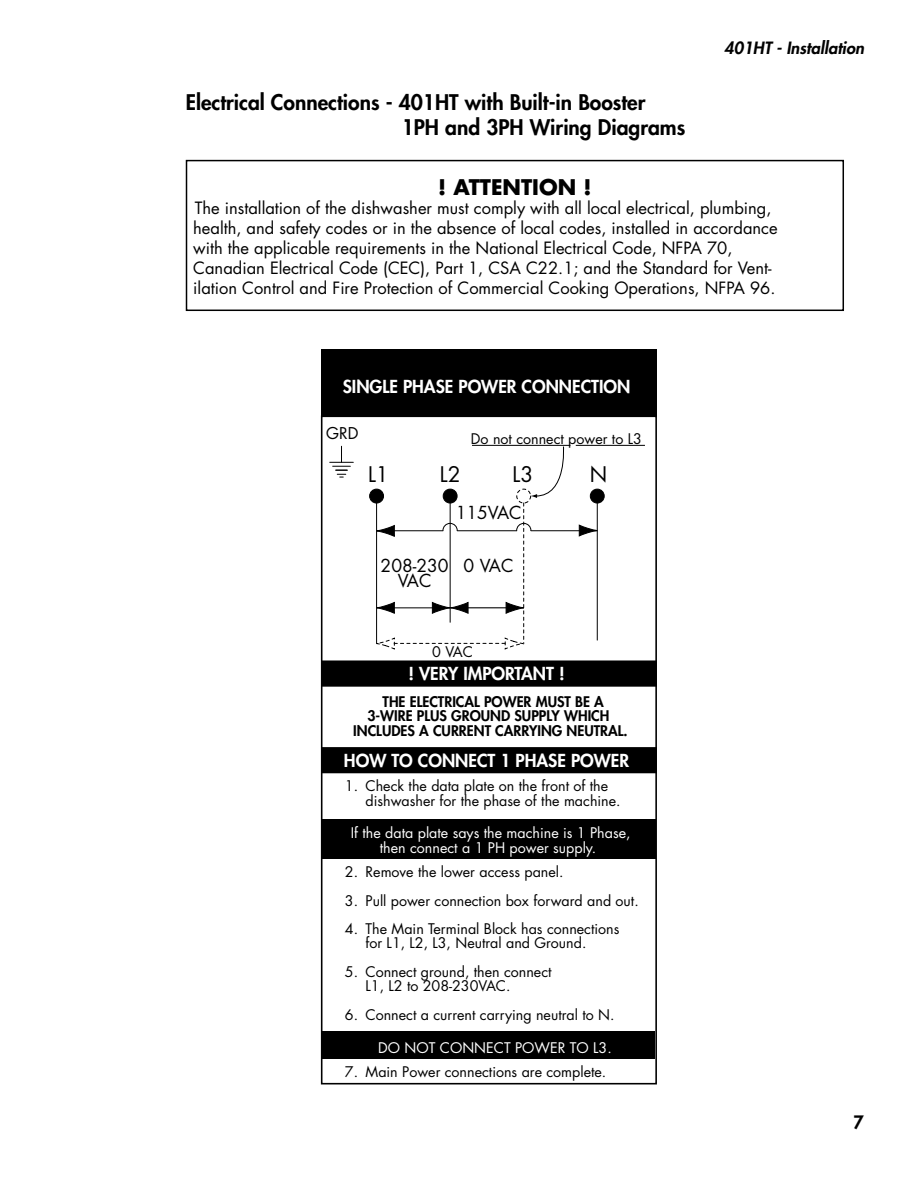
<style>
.page{position:relative;width:918px;height:1188px;background:#fff}
.page>*{position:absolute;margin:0;border:0;box-sizing:border-box;transform-origin:0 0}
.Section_Heading{font:800 21px/25.2px "Futura Std";color:#000}
.t1{font:700 21px "Futura Std";color:#000}
.t2{font:21px "Futura Std";color:#000}
.t3{font:800 18px "Futura Std";color:#000}
.t4{font:800 17.4px "Futura Std";color:#fff}
.t5{font:17.4px/15.9px "Futura Std";color:#000;text-align:center}
.Numbered_list{font:16.5px/19.8px "Futura Std";color:#000}
.Top_right_navigation{font:italic 800 16.5px "Futura Std";color:#000}
.t6{font:15.9px "Futura Std";color:#000}
.t7{font:14.25px/14.2px "Futura Std";color:#000}
.t8{font:14.25px/14.2px "Futura Std";color:#fff;text-align:center}
.t9{font:800 14.25px/14.2px "Futura Std";color:#000;text-align:center}
</style>
<div class="page">
<div style="left:369px;top:489px;width:15px;height:14px;border:1px solid #000;border-radius:50%"></div>
<hr style="left:597px;top:496px;width:1px;height:144px;background:#000">
<div style="left:590px;top:489px;width:14px;height:14px;background:#000;border-radius:50%"></div>
<div style="left:590px;top:489px;width:15px;height:14px;border:1px solid #000;border-radius:50%"></div>
<hr style="left:531px;top:530px;width:66px;height:1px;background:#000">
<svg style="left:330px;top:446px;width:23px;height:32px"></svg>
<svg style="left:578px;top:524px;width:20px;height:13px"></svg>
<div style="left:321px;top:416px;width:336px;height:668px;border:2px solid #000"></div>
<div style="left:321px;top:350px;width:336px;height:67px;background:#000"></div>
<svg style="left:370px;top:446px;width:197px;height:204px"></svg>
<hr style="left:576px;top:445px;width:69px;height:1px;background:#000">
<hr style="left:472px;top:445px;width:98px;height:1px;background:#000">
<div style="left:323px;top:749px;width:332px;height:23px;background:#000"></div>
<div style="left:322px;top:747px;width:335px;height:26px;border:3px solid #000"></div>
<div style="left:323px;top:662px;width:332px;height:23px;background:#000"></div>
<div style="left:322px;top:660px;width:335px;height:27px;border:3px solid #000"></div>
<div style="left:322px;top:819px;width:334px;height:40px;background:#000"></div>
<div style="left:321px;top:1031px;width:334px;height:28px;background:#000"></div>
<div style="left:186px;top:160px;width:658px;height:151px;border:2px solid #000"></div>
<p class="Section_Heading" style="left:402px;top:90px;width:285px;text-indent:-216px">Electrical Connections - 401HT with Built-in Booster<br>1PH and 3PH Wiring Diagrams</p>
<p class="Top_right_navigation" style="left:724px;top:37px;width:141px">401HT - Installation</p>
<p class="t1" style="left:438px;top:173px;width:155px">! ATTENTION !</p>
<p class="Numbered_list" style="left:193px;top:199px;width:586px">The installation of the dishwasher must comply with all local electrical, plumbing, health, and safety codes or in the absence of local codes, installed in accordance with the applicable requirements in the National Electrical Code, NFPA 70, Canadian Electrical Code (CEC), Part 1, CSA C22.1; and the Standard for Vent&shy;ilation Control and Fire Protection of Commercial Cooking Operations, NFPA 96.</p>
<p class="t4" style="left:343px;top:376px;width:289px">SINGLE PHASE POWER CONNECTION</p>
<p class="t7" style="left:471px;top:432px;width:172px">Do not connect power to L3</p>
<p class="t6" style="left:326px;top:423px;width:34px">GRD</p>
<p class="t2" style="left:368px;top:461px;width:22px">L1</p>
<p class="t2" style="left:440px;top:461px;width:22px">L2</p>
<p class="t2" style="left:513px;top:461px;width:22px">L3</p>
<p class="t2" style="left:590px;top:461px;width:19px">N</p>
<p class="t5" style="left:456px;top:505px;width:68px">115VAC</p>
<p class="t5" style="left:381px;top:557px;width:70px">208-230<br>VAC</p>
<p class="t5" style="left:464px;top:557px;width:51px">0 VAC</p>
<p class="t7" style="left:432px;top:645px;width:42px">0 VAC</p>
<p class="t4" style="left:408px;top:663px;width:158px">! VERY IMPORTANT !</p>
<p class="t9" style="left:353px;top:695px;width:276px">THE ELECTRICAL POWER MUST BE A<br>3-WIRE PLUS GROUND SUPPLY WHICH<br>INCLUDES A CURRENT CARRYING NEUTRAL.</p>
<p class="t4" style="left:344px;top:750px;width:287px">HOW TO CONNECT 1 PHASE POWER</p>
<p class="t7" style="left:366px;top:779px;width:257px;text-indent:-21px">1. Check the data plate on the front of the dishwasher for the phase of the machine.</p>
<p class="t8" style="left:351px;top:826px;width:281px">If the data plate says the machine is 1 Phase, then connect a 1 PH power supply.</p>
<p class="t7" style="left:345px;top:865px;width:220px">2. Remove the lower access panel.</p>
<p class="t7" style="left:345px;top:893px;width:295px">3. Pull power connection box forward and out.</p>
<p class="t7" style="left:366px;top:922px;width:255px;text-indent:-21px">4. The Main Terminal Block has connections for L1, L2, L3, Neutral and Ground.</p>
<p class="t7" style="left:366px;top:965px;width:188px;text-indent:-21px">5. Connect ground, then connect<br>L1, L2 to 208-230VAC.</p>
<p class="t7" style="left:345px;top:1008px;width:271px">6. Connect a current carrying neutral to N.</p>
<p class="t8" style="left:378px;top:1041px;width:235px">DO NOT CONNECT POWER TO L3.</p>
<p class="t7" style="left:345px;top:1065px;width:263px">7. Main Power connections are complete.</p>
<p class="t3" style="left:854px;top:1111px;width:12px">7</p>
</div>
